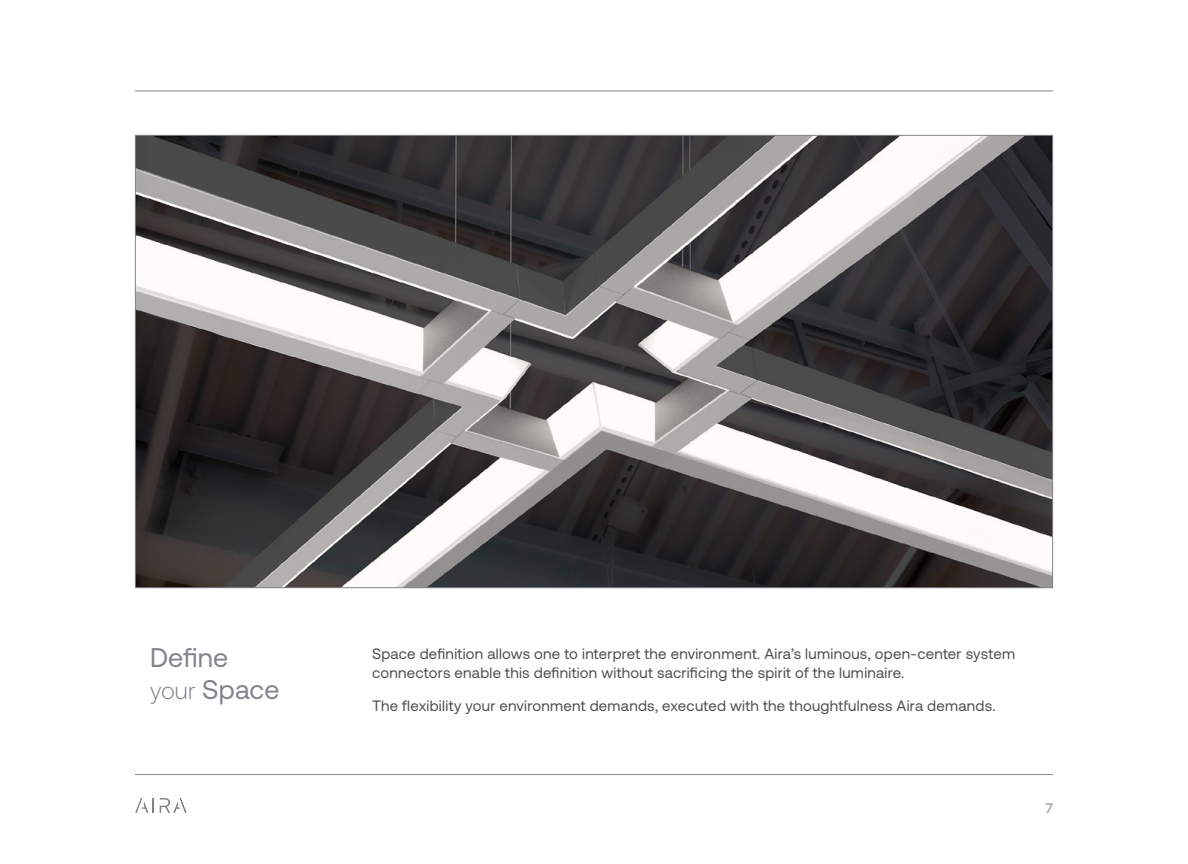
<style>
.page{position:relative;width:1188px;height:864px;background:#fff}
.page>*{position:absolute;margin:0;border:0;box-sizing:border-box;transform-origin:0 0}
.t1{font:27px/32.4px "Aeonik";color:#81848a}
.t2{font:15px/19.5px "Aeonik";letter-spacing:.02em;color:#4d4d4f}
.t3{font:13.5px "Aeonik";color:#81848a}
.s1{font-weight:300;font-size:24px}
</style>
<div class="page">
<hr style="left:135px;top:774px;width:918px;height:1px;background:#81848a">
<hr style="left:135px;top:91px;width:918px;height:1px;background:#81848a">
<div style="left:112px;top:782px;width:100px;height:33px;background:#000;opacity:.75"></div>
<img style="left:137px;top:137px;width:914px;height:449px">
<h1 class="t1" style="left:150px;top:641px;width:131px">Define <span class="s1">your</span> Space</h1>
<p class="t2" style="left:372px;top:644px;width:645px">Space definition allows one to interpret the environment. Aira’s luminous, open-center system connectors enable this definition without sacrificing the spirit of the luminaire.</p>
<p class="t2" style="left:372px;top:696px;width:625px">The flexibility your environment demands, executed with the thoughtfulness Aira demands.</p>
<p class="t3" style="left:1046px;top:801px;width:9px">7</p>
</div>
